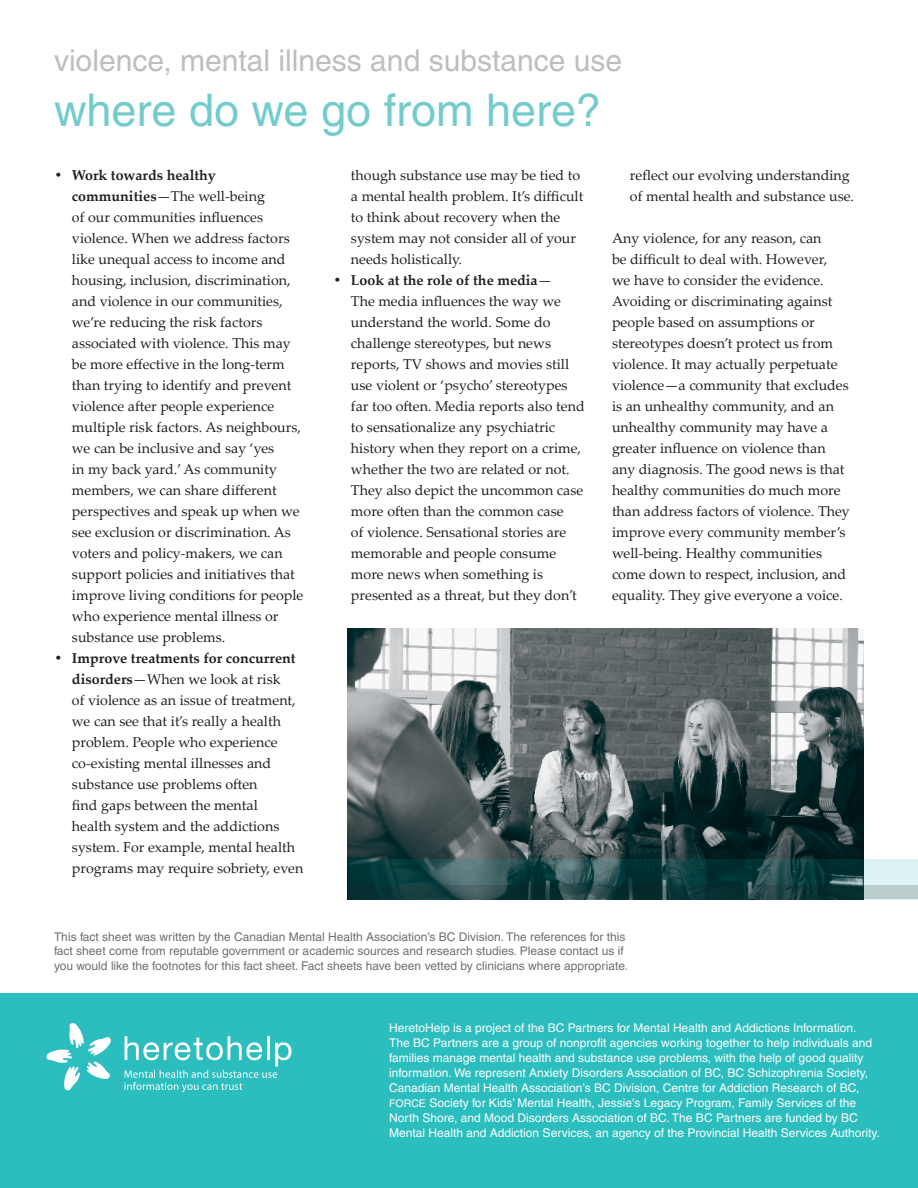
<style>
.page{position:relative;width:918px;height:1188px;background:#fff}
.page>*{position:absolute;margin:0;border:0;box-sizing:border-box;transform-origin:0 0}
.t1{font:45px "Helvetica";color:#73cbcc}
.t2{font:30px "Helvetica";color:#bcbec0}
.t3{font:14.25px/21px "Palatino Linotype";color:#231f20}
.t4{font:12px/15px "Helvetica";color:#fff}
.t5{font:12px/14.4px "Helvetica";color:#6d6f71}
.s1{font-weight:700}
.s2{font-size:10.5px}
</style>
<div class="page">
<div style="left:0;top:993px;width:918px;height:195px;background:#2cbdbe"></div>
<svg style="left:46px;top:1023px;width:65px;height:68px"></svg>
<svg style="left:124px;top:1036px;width:167px;height:56px"></svg>
<img style="left:347px;top:629px;width:517px;height:271px">
<svg style="left:348px;top:859px;width:570px;height:27px;background:#2f595a"></svg>
<svg style="left:348px;top:886px;width:570px;height:13px;background:#26494a"></svg>
<h2 class="t2" style="left:54px;top:43px;width:570px">violence, mental illness and substance use</h2>
<h1 class="t1" style="left:54px;top:84px;width:549px">where do we go from here?</h1>
<p class="t3" style="left:72px;top:164px;width:233px;text-indent:-18px"><span class="s1">• Work towards healthy communities</span>—The well-being<br>of our communities influences violence. When we address factors like unequal access to income and housing, inclusion, discrimination, and violence in our communities, we’re reducing the risk factors associated with violence. This may be more effective in the long-term than trying to identify and prevent violence after people experience multiple risk factors. As neighbours, we can be inclusive and say ‘yes<br>in my back yard.’ As community members, we can share different perspectives and speak up when we see exclusion or discrimination. As voters and policy-makers, we can support policies and initiatives that improve living conditions for people who experience mental illness or substance use problems.</p>
<p class="t3" style="left:72px;top:647px;width:233px;text-indent:-18px"><span class="s1">• Improve treatments for concurrent disorders</span>—When we look at risk<br>of violence as an issue of treatment, we can see that it’s really a health problem. People who experience co-existing mental illnesses and substance use problems often<br>find gaps between the mental<br>health system and the addictions system. For example, mental health programs may require sobriety, even</p>
<p class="t3" style="left:351px;top:164px;width:234px">though substance use may be tied to a mental health problem. It’s difficult to think about recovery when the system may not consider all of your needs holistically.</p>
<p class="t3" style="left:351px;top:269px;width:235px;text-indent:-18px"><span class="s1">• Look at the role of the media</span>—<br>The media influences the way we understand the world. Some do challenge stereotypes, but news reports, TV shows and movies still use violent or ‘psycho’ stereotypes far too often. Media reports also tend to sensationalize any psychiatric history when they report on a crime, whether the two are related or not.<br>They also depict the uncommon case more often than the common case<br>of violence. Sensational stories are memorable and people consume more news when something is presented as a threat, but they don’t</p>
<p class="t3" style="left:630px;top:164px;width:226px">reflect our evolving understanding of mental health and substance use.</p>
<p class="t3" style="left:612px;top:227px;width:239px">Any violence, for any reason, can<br>be difficult to deal with. However,<br>we have to consider the evidence.<br>Avoiding or discriminating against people based on assumptions or stereotypes doesn’t protect us from violence. It may actually perpetuate violence—a community that excludes is an unhealthy community, and an unhealthy community may have a greater influence on violence than any diagnosis. The good news is that healthy communities do much more than address factors of violence. They improve every community member’s well-being. Healthy communities come down to respect, inclusion, and equality. They give everyone a voice.</p>
<p class="t5" style="left:54px;top:929px;width:576px">This fact sheet was written by the Canadian Mental Health Association’s BC Division. The references for this fact sheet come from reputable government or academic sources and research studies. Please contact us if you would like the footnotes for this fact sheet. Fact sheets have been vetted by clinicians where appropriate.</p>
<p class="t4" style="left:389px;top:1021px;width:492px">HeretoHelp is a project of the BC Partners for Mental Health and Addictions Information.<br>The BC Partners are a group of nonprofit agencies working together to help individuals and families manage mental health and substance use problems, with the help of good quality information. We represent Anxiety Disorders Association of BC, BC Schizophrenia Society, Canadian Mental Health Association’s BC Division, Centre for Addiction Research of BC, <span class="s2">FORCE</span> Society for Kids’ Mental Health, Jessie's Legacy Program, Family Services of the North Shore, and Mood Disorders Association of BC. The BC Partners are funded by BC Mental Health and Addiction Services, an agency of the Provincial Health Services Authority.</p>
</div>
